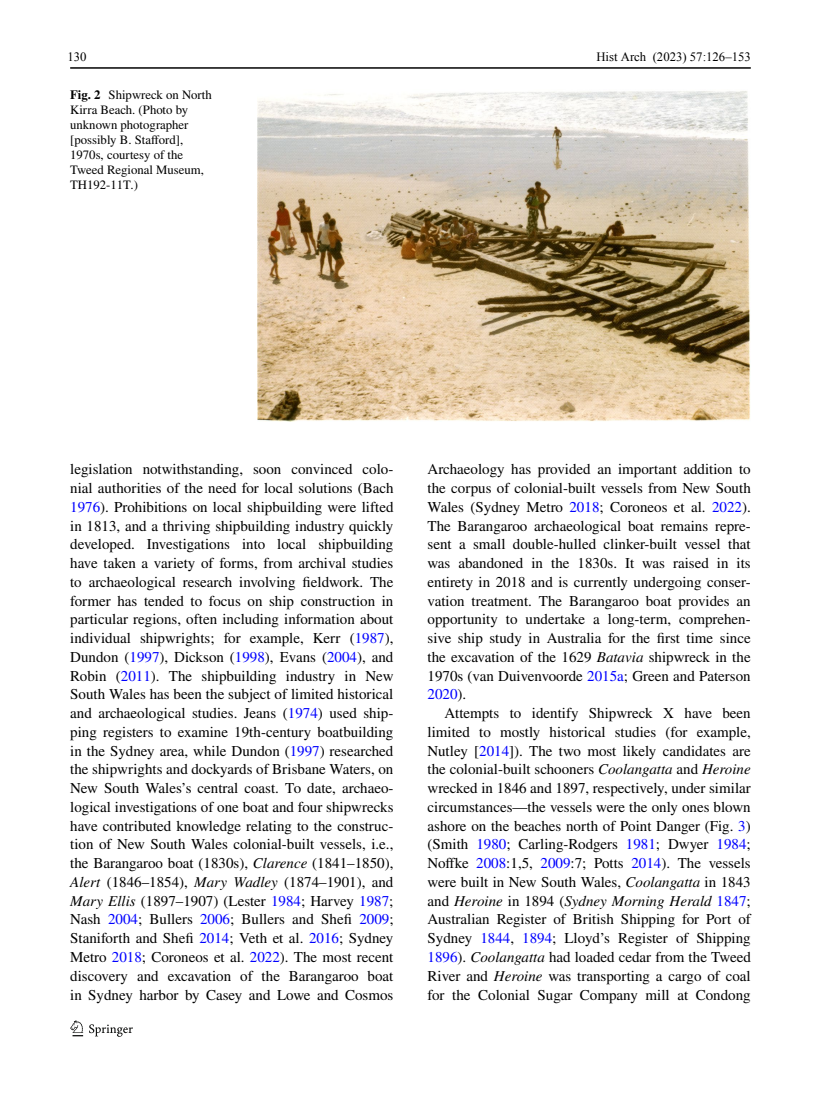
<style>
.page{position:relative;width:821px;height:1106px;background:#fff}
.page>*{position:absolute;margin:0;border:0;box-sizing:border-box;transform-origin:0 0}
.t1{font:15px/18.8px "STIX";color:#000;text-align:justify}
.t2{font:12.75px/15px "STIX";color:#000}
.t3{font:12.75px "Times New Roman";color:#000}
.s1{font-weight:700}
.s2{color:#00f}
.s3{font-style:italic}
</style>
<div class="page">
<svg style="left:70px;top:1020px;width:13px;height:16px"></svg>
<svg style="left:89px;top:1024px;width:44px;height:12px"></svg>
<hr style="left:70px;top:67px;width:680px;height:2px;background:#000">
<img style="left:257px;top:91px;width:493px;height:330px">
<p class="t3" style="left:67px;top:52px;width:21px">130</p>
<p class="t3" style="left:596px;top:52px;width:156px">Hist Arch (2023) 57:126–153</p>
<p class="t2" style="left:70px;top:88px;width:143px"><span class="s1">Fig. 2</span> Shipwreck on North<br>Kirra Beach. (Photo by unknown photographer [possibly B. Stafford],<br>1970s, courtesy of the<br>Tweed Regional Museum,<br>TH192-11T.)</p>
<p class="t1" style="left:70px;top:461px;width:325px">legislation notwithstanding, soon convinced colo&shy;nial authorities of the need for local solutions (Bach <span class="s2">1976</span>). Prohibitions on local shipbuilding were lifted in 1813, and a thriving shipbuilding industry quickly developed. Investigations into local shipbuilding have taken a variety of forms, from archival studies to archaeological research involving fieldwork. The former has tended to focus on ship construction in particular regions, often including information about individual shipwrights; for example, Kerr (<span class="s2">1987</span>), Dundon (<span class="s2">1997</span>), Dickson (<span class="s2">1998</span>), Evans (<span class="s2">2004</span>), and Robin (<span class="s2">2011</span>). The shipbuilding industry in New South Wales has been the subject of limited historical and archaeological studies. Jeans (<span class="s2">1974</span>) used ship&shy;ping registers to examine 19th-century boatbuilding in the Sydney area, while Dundon (<span class="s2">1997</span>) researched the shipwrights and dockyards of Brisbane Waters, on New South Wales’s central coast. To date, archaeo&shy;logical investigations of one boat and four shipwrecks have contributed knowledge relating to the construc&shy;tion of New South Wales colonial-built vessels, i.e., the Barangaroo boat (1830s), <span class="s3">Clarence</span> (1841–1850), <span class="s3">Alert</span> (1846–1854), <span class="s3">Mary Wadley</span> (1874–1901), and <span class="s3">Mary Ellis</span> (1897–1907) (Lester <span class="s2">1984</span>; Harvey <span class="s2">1987</span>; Nash <span class="s2">2004</span>; Bullers <span class="s2">2006</span>; Bullers and Shefi <span class="s2">2009</span>; Staniforth and Shefi <span class="s2">2014</span>; Veth et al. <span class="s2">2016</span>; Sydney Metro <span class="s2">2018</span>; Coroneos et al. <span class="s2">2022</span>). The most recent discovery and excavation of the Barangaroo boat in Sydney harbor by Casey and Lowe and Cosmos</p>
<p class="t1" style="left:427px;top:461px;width:325px">Archaeology has provided an important addition to the corpus of colonial-built vessels from New South Wales (Sydney Metro <span class="s2">2018</span>; Coroneos et al. <span class="s2">2022</span>).<br>The Barangaroo archaeological boat remains repre&shy;sent a small double-hulled clinker-built vessel that was abandoned in the 1830s. It was raised in its entirety in 2018 and is currently undergoing conser&shy;vation treatment. The Barangaroo boat provides an opportunity to undertake a long-term, comprehen&shy;sive ship study in Australia for the first time since the excavation of the 1629 <span class="s3">Batavia</span> shipwreck in the 1970s (van Duivenvoorde <span class="s2">2015a</span>; Green and Paterson <span class="s2">2020</span>).</p>
<p class="t1" style="left:427px;top:704px;width:325px;text-indent:17px">Attempts to identify Shipwreck X have been limited to mostly historical studies (for example, Nutley [<span class="s2">2014</span>]). The two most likely candidates are the colonial-built schooners <span class="s3">Coolangatta</span> and <span class="s3">Heroine </span>wrecked in 1846 and 1897, respectively, under similar circumstances—the vessels were the only ones blown ashore on the beaches north of Point Danger (Fig. <span class="s2">3</span>) (Smith <span class="s2">1980</span>; Carling-Rodgers <span class="s2">1981</span>; Dwyer <span class="s2">1984</span>; Noffke <span class="s2">2008</span>:1,5, <span class="s2">2009</span>:7; Potts <span class="s2">2014</span>). The vessels were built in New South Wales, <span class="s3">Coolangatta</span> in 1843 and <span class="s3">Heroine</span> in 1894 (<span class="s3">Sydney Morning Herald</span> <span class="s2">1847</span>; Australian Register of British Shipping for Port of Sydney <span class="s2">1844</span>, <span class="s2">1894</span>; Lloyd’s Register of Shipping <span class="s2">1896</span>). <span class="s3">Coolangatta</span> had loaded cedar from the Tweed River and <span class="s3">Heroine</span> was transporting a cargo of coal for the Colonial Sugar Company mill at Condong</p>
</div>
